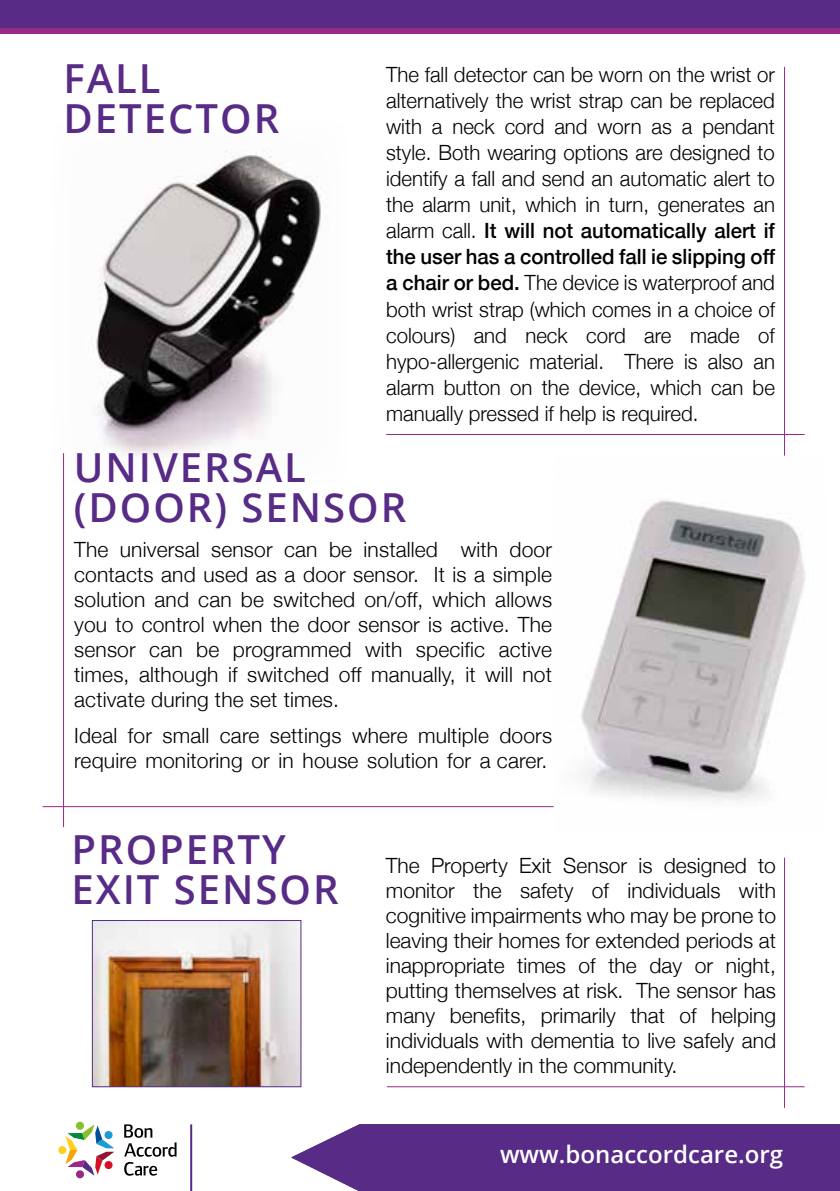
<style>
.page{position:relative;width:840px;height:1191px;background:#fff}
.page>*{position:absolute;margin:0;border:0;box-sizing:border-box;transform-origin:0 0}
.t1{font:600 40px/40px "Open Sans";letter-spacing:.05em;color:#572b86}
.t2{font:600 24px "Open Sans";color:#fff}
.t3{font:300 21px/25px "Helvetica Neue";letter-spacing:.005em;color:#000;text-align:justify}
.s1{font-weight:500}
</style>
<div class="page">
<img style="left:553px;top:453px;width:252px;height:355px">
<img style="left:64px;top:151px;width:257px;height:332px">
<img style="left:94px;top:922px;width:205px;height:163px">
<hr style="left:63px;top:453px;width:1px;height:374px;background:#982985">
<hr style="left:43px;top:806px;width:510px;height:1px;background:#982985">
<hr style="left:386px;top:434px;width:418px;height:1px;background:#982985">
<hr style="left:783px;top:67px;width:1px;height:388px;background:#982985">
<hr style="left:386px;top:1086px;width:418px;height:1px;background:#982985">
<hr style="left:783px;top:857px;width:1px;height:250px;background:#982985">
<hr style="left:190px;top:1124px;width:2px;height:67px;background:#572b86">
<svg style="left:124px;top:1124px;width:52px;height:32px"></svg>
<svg style="left:124px;top:1162px;width:33px;height:13px"></svg>
<div style="left:58px;top:1146px;width:8px;height:8px;background:#ffd022;border-radius:50%"></div>
<svg style="left:65px;top:1121px;width:49px;height:57px"></svg>
<div style="left:0;top:0;width:839px;height:31px;background:#572b86"></div>
<div style="left:0;top:28px;width:839px;height:6px;background:#982985"></div>
<div style="left:92px;top:920px;width:209px;height:167px;border:1px solid #572b86"></div>
<svg style="left:291px;top:1124px;width:549px;height:67px;background:#62398e"></svg>
<h1 class="t1" style="left:63px;top:58px;width:217px">FALL<br>DETECTOR</h1>
<p class="t3" style="left:386px;top:60px;width:390px;line-height:26px">The fall detector can be worn on the wrist or alternatively the wrist strap can be replaced with a neck cord and worn as a pendant style. Both wearing options are designed to identify a fall and send an automatic alert to the alarm unit, which in turn, generates an alarm call. <span class="s1">It will not automatically alert if the user has a controlled fall ie slipping off a chair or bed.</span> The device is waterproof and both wrist strap (which comes in a choice of colours) and neck cord are made of hypo-allergenic material. There is also an alarm button on the device, which can be manually pressed if help is required.</p>
<h1 class="t1" style="left:74px;top:447px;width:334px">UNIVERSAL (DOOR) SENSOR</h1>
<p class="t3" style="left:74px;top:535px;width:479px">The universal sensor can be installed with door contacts and used as a door sensor. It is a simple solution and can be switched on/off, which allows you to control when the door sensor is active. The sensor can be programmed with specific active times, although if switched off manually, it will not activate during the set times.</p>
<p class="t3" style="left:74px;top:721px;width:479px">Ideal for small care settings where multiple doors require monitoring or in house solution for a carer.</p>
<h1 class="t1" style="left:71px;top:829px;width:268px">PROPERTY<br>EXIT SENSOR</h1>
<p class="t3" style="left:385px;top:852px;width:391px">The Property Exit Sensor is designed to monitor the safety of individuals with cognitive impairments who may be prone to leaving their homes for extended periods at inappropriate times of the day or night, putting themselves at risk. The sensor has many benefits, primarily that of helping individuals with dementia to live safely and independently in the community.</p>
<p class="t2" style="left:499px;top:1138px;width:284px">www.bonaccordcare.org</p>
</div>
